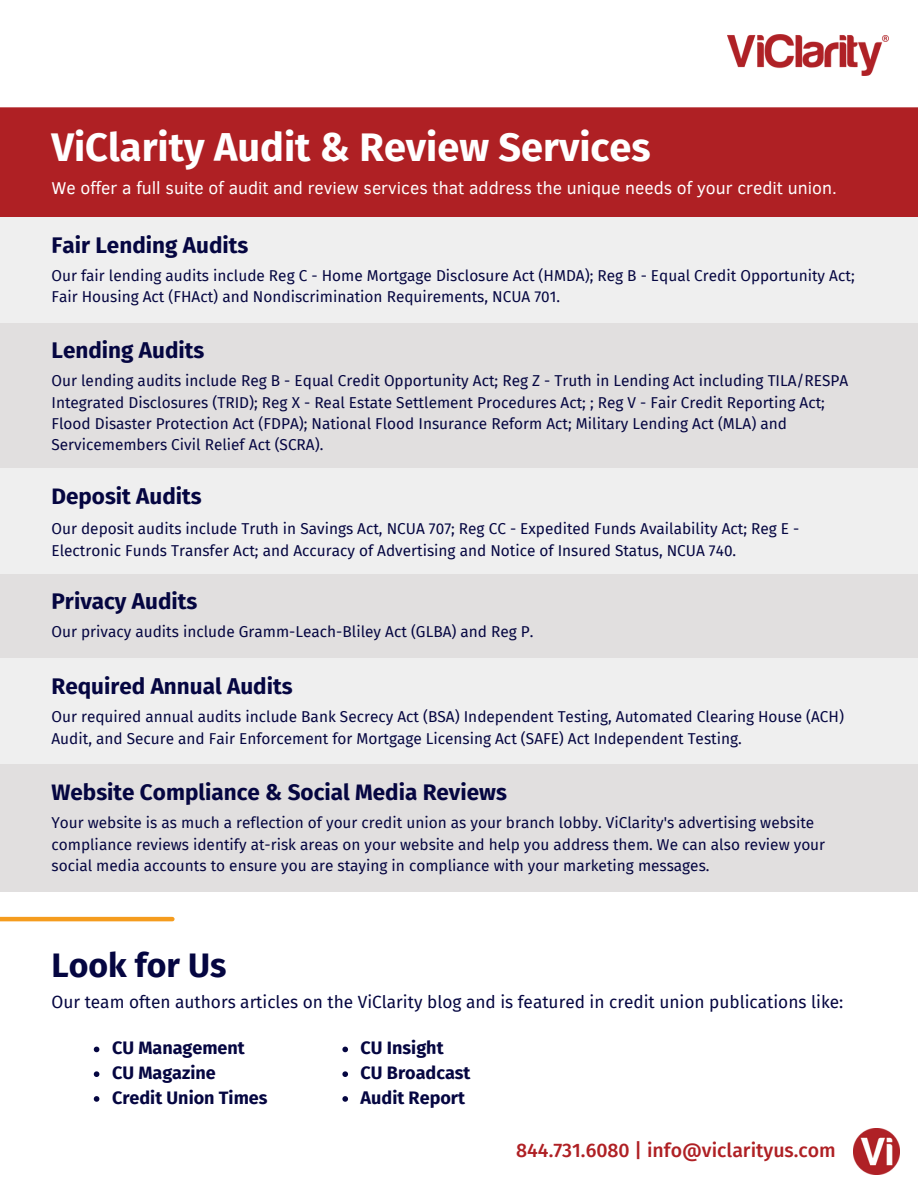
<style>
.page{position:relative;width:918px;height:1188px;background:#fff}
.page>*{position:absolute;margin:0;border:0;box-sizing:border-box;transform-origin:0 0}
.t1{font:700 39.75px "Fira Sans";color:#fff}
.t2{font:700 33.75px "Fira Sans";color:#050641}
.t3{font:700 22.5px "Fira Sans";color:#050641}
.t4{font:500 19.5px "Fira Sans";color:#af2024}
.t5{font:700 18px "Fira Sans";color:#050641}
.t6{font:17.55px "Clear Sans";color:#fff}
.t7{font:17.25px "Fira Sans";color:#050641}
.t8{font:15.45px/21.3px "Fira Sans";color:#050641}
</style>
<div class="page">
<img style="left:853px;top:1128px;width:46px;height:46px">
<div style="left:0;top:107px;width:918px;height:110px;background:#af2024"></div>
<img style="left:728px;top:34px;width:161px;height:42px">
<div style="left:0;top:217px;width:918px;height:106px;background:#efefef"></div>
<div style="left:0;top:323px;width:918px;height:151px;background:#e1dfdf"></div>
<div style="left:0;top:574px;width:918px;height:85px;background:#e1dfdf"></div>
<div style="left:0;top:659px;width:918px;height:105px;background:#efefef"></div>
<div style="left:0;top:764px;width:918px;height:128px;background:#e1dfdf"></div>
<div style="left:0;top:469px;width:918px;height:105px;background:#efefef"></div>
<svg style="left:94px;top:1047px;width:5px;height:5px"></svg>
<svg style="left:94px;top:1071px;width:5px;height:6px"></svg>
<svg style="left:94px;top:1096px;width:5px;height:6px"></svg>
<svg style="left:342px;top:1047px;width:6px;height:5px"></svg>
<svg style="left:342px;top:1071px;width:6px;height:6px"></svg>
<svg style="left:342px;top:1096px;width:6px;height:6px"></svg>
<hr style="left:0;top:917px;width:172px;height:4px;background:#f59c1e">
<p class="t1" style="left:52px;top:124px;width:601px">ViClarity Audit &amp; Review Services</p>
<p class="t6" style="left:52px;top:175px;width:787px">We offer a full suite of audit and review services that address the unique needs of your credit union.</p>
<p class="t3" style="left:52px;top:232px;width:198px">Fair Lending Audits</p>
<p class="t8" style="left:52px;top:265px;width:805px">Our fair lending audits include Reg C - Home Mortgage Disclosure Act (HMDA); Reg B - Equal Credit Opportunity Act;<br>Fair Housing Act (FHAct) and Nondiscrimination Requirements, NCUA 701.</p>
<p class="t3" style="left:52px;top:337px;width:154px">Lending Audits</p>
<p class="t8" style="left:52px;top:370px;width:798px">Our lending audits include Reg B - Equal Credit Opportunity Act; Reg Z - Truth in Lending Act including TILA/RESPA Integrated Disclosures (TRID); Reg X - Real Estate Settlement Procedures Act; ; Reg V - Fair Credit Reporting Act; Flood Disaster Protection Act (FDPA); National Flood Insurance Reform Act; Military Lending Act (MLA) and Servicemembers Civil Relief Act (SCRA).</p>
<p class="t3" style="left:52px;top:483px;width:152px">Deposit Audits</p>
<p class="t8" style="left:52px;top:519px;width:749px">Our deposit audits include Truth in Savings Act, NCUA 707; Reg CC - Expedited Funds Availability Act; Reg E -<br>Electronic Funds Transfer Act; and Accuracy of Advertising and Notice of Insured Status, NCUA 740.</p>
<p class="t3" style="left:52px;top:588px;width:147px">Privacy Audits</p>
<p class="t8" style="left:52px;top:621px;width:484px">Our privacy audits include Gramm-Leach-Bliley Act (GLBA) and Reg P.</p>
<p class="t3" style="left:52px;top:673px;width:243px">Required Annual Audits</p>
<p class="t8" style="left:52px;top:706px;width:794px">Our required annual audits include Bank Secrecy Act (BSA) Independent Testing, Automated Clearing House (ACH)<br>Audit, and Secure and Fair Enforcement for Mortgage Licensing Act (SAFE) Act Independent Testing.</p>
<p class="t3" style="left:52px;top:779px;width:457px">Website Compliance &amp; Social Media Reviews</p>
<p class="t8" style="left:52px;top:812px;width:775px">Your website is as much a reflection of your credit union as your branch lobby. ViClarity's advertising website compliance reviews identify at-risk areas on your website and help you address them. We can also review your social media accounts to ensure you are staying in compliance with your marketing messages.</p>
<p class="t2" style="left:52px;top:945px;width:176px">Look for Us</p>
<p class="t7" style="left:52px;top:992px;width:793px">Our team often authors articles on the ViClarity blog and is featured in credit union publications like:</p>
<p class="t5" style="left:112px;top:1038px;width:134px">CU Management</p>
<p class="t5" style="left:112px;top:1062px;width:105px">CU Magazine</p>
<p class="t5" style="left:112px;top:1087px;width:157px">Credit Union Times</p>
<p class="t5" style="left:361px;top:1038px;width:85px">CU Insight</p>
<p class="t5" style="left:361px;top:1062px;width:111px">CU Broadcast</p>
<p class="t5" style="left:361px;top:1087px;width:106px">Audit Report</p>
<p class="t4" style="left:516px;top:1139px;width:321px">844.731.6080 | info@viclarityus.com</p>
</div>
